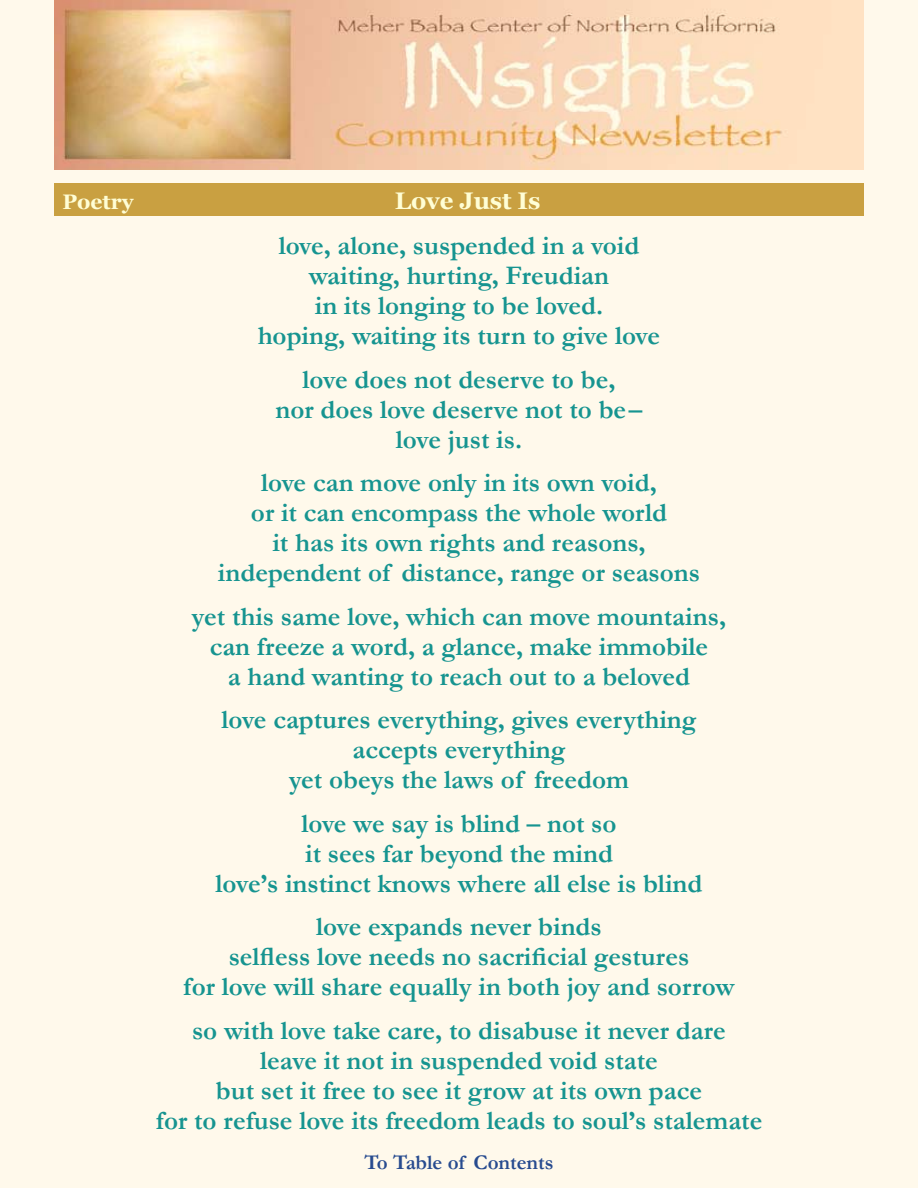
<style>
.page{position:relative;width:918px;height:1188px;background:#fff9eb}
.page>*{position:absolute;margin:0;border:0;box-sizing:border-box;transform-origin:0 0}
.t1{font:700 27px/30px "Garamond";color:#169490;text-align:center}
.t2{font:700 24px "Georgia";letter-spacing:-.005em;color:#fffed5}
.t3{font:700 21px "Garamond";color:#274b8f}
.t4{font:700 21px "Georgia";letter-spacing:-.005em;color:#fffed5}
</style>
<div class="page">
<img style="left:54px;top:0;width:810px;height:170px">
<div style="left:54px;top:183px;width:810px;height:33px;background:#c9a041"></div>
<p class="t4" style="left:63px;top:189px;width:72px">Poetry</p>
<p class="t2" style="left:395px;top:187px;width:147px">Love Just Is</p>
<p class="t1" style="left:258px;top:230px;width:404px">love, alone, suspended in a void waiting, hurting, Freudian<br>in its longing to be loved.<br>hoping, waiting its turn to give love</p>
<p class="t1" style="left:276px;top:364px;width:368px">love does not deserve to be,<br>nor does love deserve not to be– love just is.</p>
<p class="t1" style="left:218px;top:467px;width:484px">love can move only in its own void,<br>or it can encompass the whole world<br>it has its own rights and reasons, independent of distance, range or seasons</p>
<p class="t1" style="left:192px;top:601px;width:536px">yet this same love, which can move mountains, can freeze a word, a glance, make immobile<br>a hand wanting to reach out to a beloved</p>
<p class="t1" style="left:221px;top:704px;width:477px">love captures everything, gives everything accepts everything<br>yet obeys the laws of freedom</p>
<p class="t1" style="left:216px;top:808px;width:488px">love we say is blind – not so<br>it sees far beyond the mind<br>love’s instinct knows where all else is blind</p>
<p class="t1" style="left:183px;top:911px;width:553px">love expands never binds<br>selfless love needs no sacrificial gestures<br>for love will share equally in both joy and sorrow</p>
<p class="t1" style="left:156px;top:1015px;width:608px">so with love take care, to disabuse it never dare<br>leave it not in suspended void state<br>but set it free to see it grow at its own pace<br>for to refuse love its freedom leads to soul’s stalemate</p>
<p class="t3" style="left:364px;top:1150px;width:191px">To Table of Contents</p>
</div>
